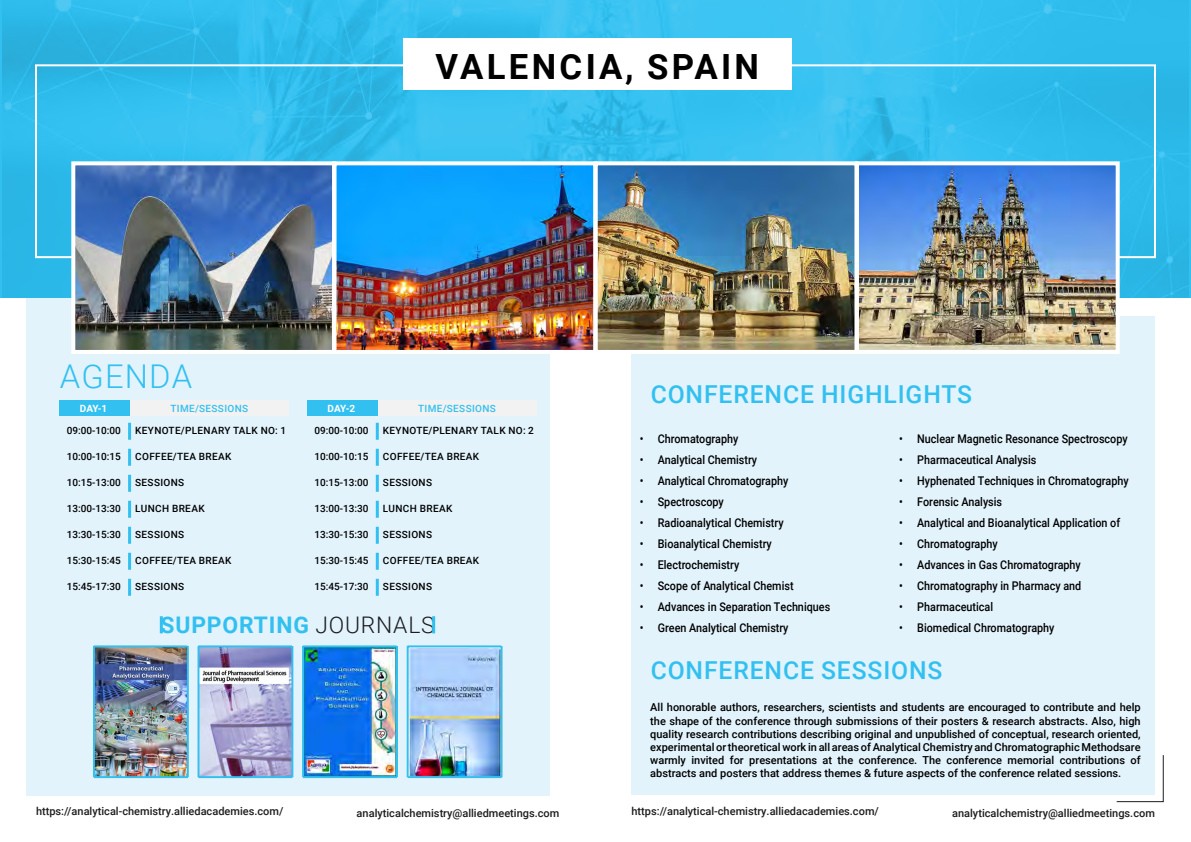
<style>
.page{position:relative;width:1191px;height:842px;background:#fff}
.page>*{position:absolute;margin:0;border:0;box-sizing:border-box;transform-origin:0 0}
.t1{font:700 34.7px "Roboto";letter-spacing:.095em;color:#000}
.t2{font:300 32.7px "Roboto";letter-spacing:.035em;color:#32c0f0}
.t3{font:500 24.7px "Roboto";letter-spacing:.035em;color:#32c0f0}
.t4{font:700 22.9px "Roboto";letter-spacing:.035em;color:#32c0f0}
.t5{font:500 12px "Roboto";color:#000;scale:.9 1}
.t6{font:500 11px/13.2px "Roboto";color:#000;text-align:justify}
.t7{font:500 11px "Roboto";color:#1d1d1f}
.t8{font:500 10px "Roboto";letter-spacing:.035em;color:#000}
.t9{font:500 10px "Roboto";letter-spacing:.035em;color:#32c0f0}
.t10{font:700 10px "Roboto";letter-spacing:-.025em;color:#fff}
.s1{font-weight:300;color:#1d1d1f}
</style>
<div class="page">
<div style="left:27px;top:238px;width:523px;height:557px;background:#e2f3fc"></div>
<img style="left:3px;top:0;width:1185px;height:297px">
<img style="left:337px;top:166px;width:255px;height:183px">
<div style="left:332px;top:161px;width:265px;height:193px;border:4px solid #fff"></div>
<img style="left:76px;top:166px;width:255px;height:183px">
<div style="left:71px;top:161px;width:265px;height:193px;border:4px solid #fff"></div>
<img style="left:93px;top:645px;width:96px;height:133px">
<img style="left:302px;top:645px;width:96px;height:133px">
<img style="left:406px;top:645px;width:97px;height:133px">
<svg style="left:197px;top:645px;width:97px;height:133px;background:#a5acd0"></svg>
<div style="left:631px;top:316px;width:524px;height:479px;background:#e2f3fc"></div>
<img style="left:860px;top:166px;width:254px;height:183px">
<div style="left:855px;top:161px;width:264px;height:193px;border:4px solid #fff"></div>
<img style="left:599px;top:166px;width:254px;height:183px">
<div style="left:594px;top:161px;width:264px;height:193px;border:4px solid #fff"></div>
<div style="left:403px;top:38px;width:388px;height:52px;background:#fff"></div>
<svg style="left:1116px;top:755px;width:48px;height:48px"></svg>
<hr style="left:160px;top:616px;width:3px;height:17px;background:#32c0f0">
<hr style="left:432px;top:616px;width:3px;height:17px;background:#32c0f0">
<svg style="left:128px;top:423px;width:3px;height:173px"></svg>
<div style="left:59px;top:401px;width:229px;height:15px;background:#32c0f0"></div>
<div style="left:130px;top:401px;width:158px;height:15px;background:#f2f2f2"></div>
<svg style="left:376px;top:423px;width:3px;height:173px"></svg>
<div style="left:307px;top:401px;width:229px;height:15px;background:#32c0f0"></div>
<div style="left:378px;top:401px;width:158px;height:15px;background:#f2f2f2"></div>
<h1 class="t1" style="left:435px;top:43px;width:325px">VALENCIA, SPAIN</h1>
<h2 class="t2" style="left:60px;top:353px;width:134px">AGENDA</h2>
<p class="t10" style="left:80px;top:401px;width:29px">DAY-1</p>
<p class="t9" style="left:170px;top:401px;width:79px">TIME/SESSIONS</p>
<p class="t10" style="left:327px;top:401px;width:29px">DAY-2</p>
<p class="t9" style="left:418px;top:401px;width:79px">TIME/SESSIONS</p>
<h3 class="t3" style="left:650px;top:377px;width:323px">CONFERENCE HIGHLIGHTS</h3>
<p class="t8" style="left:67px;top:424px;width:56px">09:00-10:00</p>
<p class="t8" style="left:135px;top:424px;width:152px">KEYNOTE/PLENARY TALK NO: 1</p>
<p class="t8" style="left:67px;top:450px;width:56px">10:00-10:15</p>
<p class="t8" style="left:135px;top:450px;width:98px">COFFEE/TEA BREAK</p>
<p class="t8" style="left:67px;top:476px;width:56px">10:15-13:00</p>
<p class="t8" style="left:135px;top:476px;width:51px">SESSIONS</p>
<p class="t8" style="left:67px;top:502px;width:56px">13:00-13:30</p>
<p class="t8" style="left:135px;top:502px;width:71px">LUNCH BREAK</p>
<p class="t8" style="left:67px;top:528px;width:56px">13:30-15:30</p>
<p class="t8" style="left:135px;top:528px;width:51px">SESSIONS</p>
<p class="t8" style="left:67px;top:554px;width:56px">15:30-15:45</p>
<p class="t8" style="left:135px;top:554px;width:98px">COFFEE/TEA BREAK</p>
<p class="t8" style="left:67px;top:580px;width:56px">15:45-17:30</p>
<p class="t8" style="left:135px;top:580px;width:51px">SESSIONS</p>
<p class="t8" style="left:314px;top:424px;width:56px">09:00-10:00</p>
<p class="t8" style="left:383px;top:424px;width:152px">KEYNOTE/PLENARY TALK NO: 2</p>
<p class="t8" style="left:314px;top:450px;width:56px">10:00-10:15</p>
<p class="t8" style="left:383px;top:450px;width:98px">COFFEE/TEA BREAK</p>
<p class="t8" style="left:314px;top:476px;width:56px">10:15-13:00</p>
<p class="t8" style="left:383px;top:476px;width:51px">SESSIONS</p>
<p class="t8" style="left:314px;top:502px;width:56px">13:00-13:30</p>
<p class="t8" style="left:383px;top:502px;width:71px">LUNCH BREAK</p>
<p class="t8" style="left:314px;top:528px;width:56px">13:30-15:30</p>
<p class="t8" style="left:383px;top:528px;width:51px">SESSIONS</p>
<p class="t8" style="left:314px;top:554px;width:56px">15:30-15:45</p>
<p class="t8" style="left:383px;top:554px;width:98px">COFFEE/TEA BREAK</p>
<p class="t8" style="left:314px;top:580px;width:56px">15:45-17:30</p>
<p class="t8" style="left:383px;top:580px;width:51px">SESSIONS</p>
<h3 class="t4" style="left:161px;top:609px;width:276px">SUPPORTING <span class="s1">JOURNALS</span></h3>
<p class="t7" style="left:36px;top:803px;width:249px">https://analytical-chemistry.alliedacademies.com/</p>
<p class="t7" style="left:357px;top:805px;width:204px">analyticalchemistry@alliedmeetings.com</p>
<p class="t5" style="left:640px;top:430px;width:111px">• Chromatography</p>
<p class="t5" style="left:640px;top:451px;width:132px">• Analytical Chemistry</p>
<p class="t5" style="left:640px;top:472px;width:167px">• Analytical Chromatography</p>
<p class="t5" style="left:640px;top:493px;width:95px">• Spectroscopy</p>
<p class="t5" style="left:640px;top:514px;width:161px">• Radioanalytical Chemistry</p>
<p class="t5" style="left:640px;top:535px;width:148px">• Bioanalytical Chemistry</p>
<p class="t5" style="left:640px;top:556px;width:112px">• Electrochemistry</p>
<p class="t5" style="left:640px;top:577px;width:172px">• Scope of Analytical Chemist</p>
<p class="t5" style="left:640px;top:598px;width:213px">• Advances in Separation Techniques</p>
<p class="t5" style="left:640px;top:619px;width:167px">• Green Analytical Chemistry</p>
<p class="t5" style="left:899px;top:430px;width:255px">• Nuclear Magnetic Resonance Spectroscopy</p>
<p class="t5" style="left:899px;top:451px;width:154px">• Pharmaceutical Analysis</p>
<p class="t5" style="left:899px;top:472px;width:256px">• Hyphenated Techniques in Chromatography</p>
<p class="t5" style="left:899px;top:493px;width:116px">• Forensic Analysis</p>
<p class="t5" style="left:899px;top:514px;width:247px">• Analytical and Bioanalytical Application of</p>
<p class="t5" style="left:899px;top:535px;width:111px">• Chromatography</p>
<p class="t5" style="left:899px;top:556px;width:203px">• Advances in Gas Chromatography</p>
<p class="t5" style="left:899px;top:577px;width:204px">• Chromatography in Pharmacy and</p>
<p class="t5" style="left:899px;top:598px;width:106px">• Pharmaceutical</p>
<p class="t5" style="left:899px;top:619px;width:174px">• Biomedical Chromatography</p>
<h3 class="t3" style="left:650px;top:652px;width:293px">CONFERENCE SESSIONS</h3>
<p class="t6" style="left:650px;top:700px;width:492px">All honorable authors, researchers, scientists and students are encouraged to contribute and help the shape of the conference through submissions of their posters &amp; research abstracts. Also, high quality research contributions describing original and unpublished of conceptual, research oriented, experimental or theoretical work in all areas of Analytical Chemistry and Chromatographic Methodsare warmly invited for presentations at the conference. The conference memorial contributions of abstracts and posters that address themes &amp; future aspects of the conference related sessions.</p>
<p class="t7" style="left:631px;top:803px;width:249px">https://analytical-chemistry.alliedacademies.com/</p>
<p class="t7" style="left:952px;top:805px;width:204px">analyticalchemistry@alliedmeetings.com</p>
</div>
